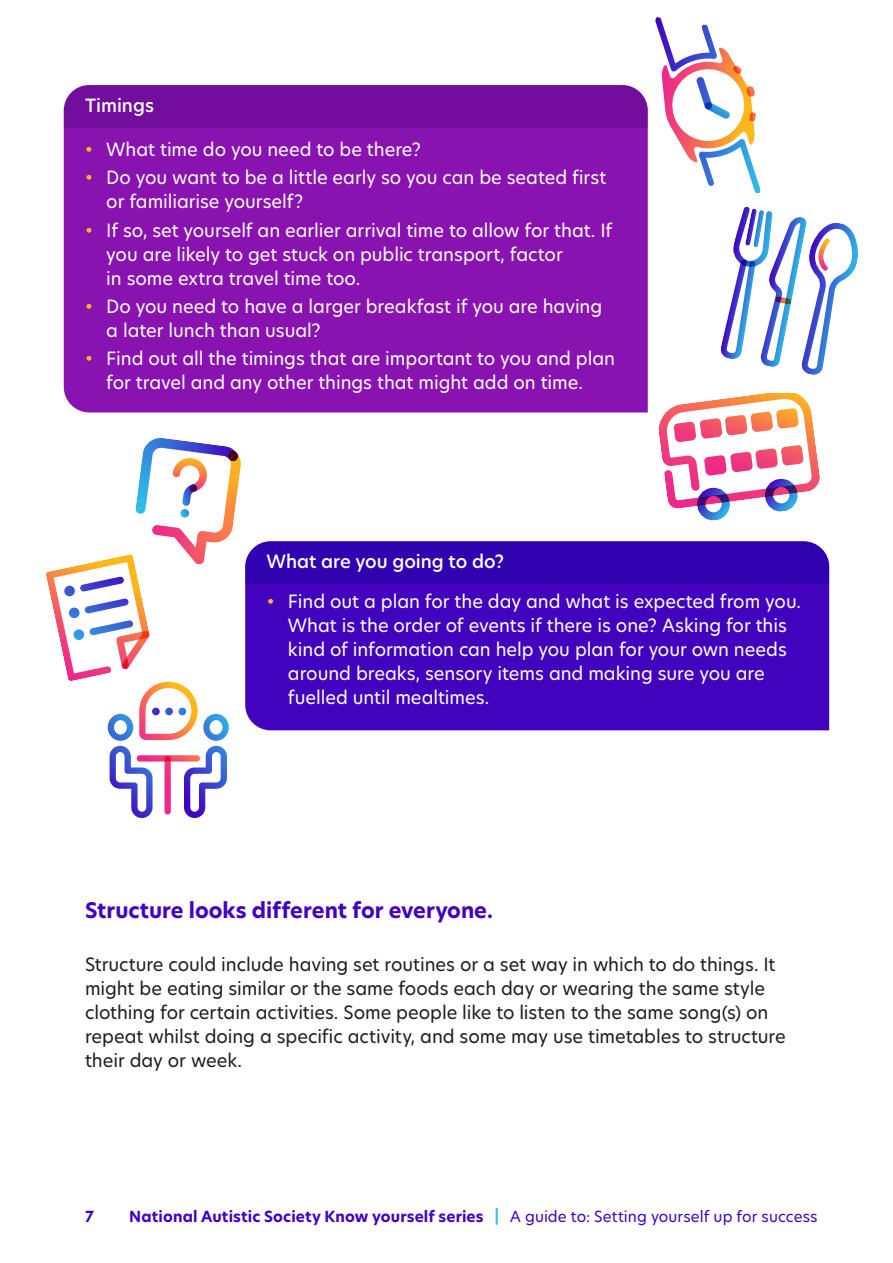
<style>
.page{position:relative;width:893px;height:1263px;background:#fff}
.page>*{position:absolute;margin:0;border:0;box-sizing:border-box;transform-origin:0 0}
.t1{font:700 21px "New Hero";color:#4203bf}
.t2{font:18px/24px "New Hero";letter-spacing:-.005em;color:#fff}
.t3{font:18px/24px "New Hero";letter-spacing:-.005em;color:#1d1d1b}
.t4{font:500 18px "New Hero";color:#fff}
.t5{font:700 15px "New Hero";letter-spacing:.01em;color:#4203bf}
.s1{font-weight:500;color:#ffb81c}
.s2{color:#2dc3e8}
.s3{font-weight:400}
</style>
<div class="page">
<svg style="left:655px;top:17px;width:106px;height:176px"></svg>
<div style="left:64px;top:128px;width:584px;height:284px;background:#8913b0"></div>
<div style="left:64px;top:85px;width:584px;height:43px;background:#730d9d"></div>
<div style="left:245px;top:584px;width:584px;height:146px;background:#4203bf"></div>
<div style="left:245px;top:541px;width:584px;height:43px;background:#3102af"></div>
<svg style="left:659px;top:393px;width:161px;height:128px"></svg>
<svg style="left:722px;top:206px;width:136px;height:169px"></svg>
<svg style="left:46px;top:438px;width:195px;height:380px"></svg>
<p class="t4" style="left:85px;top:93px;width:71px">Timings</p>
<p class="t2" style="left:85px;top:137px;width:337px"><span class="s1">•</span> What time do you need to be there?</p>
<p class="t2" style="left:106px;top:165px;width:502px;text-indent:-21px"><span class="s1">•</span> Do you want to be a little early so you can be seated first or familiarise yourself?</p>
<p class="t2" style="left:106px;top:218px;width:507px;text-indent:-21px"><span class="s1">•</span> If so, set yourself an earlier arrival time to allow for that. If you are likely to get stuck on public transport, factor<br>in some extra travel time too.</p>
<p class="t2" style="left:106px;top:294px;width:497px;text-indent:-21px"><span class="s1">•</span> Do you need to have a larger breakfast if you are having a later lunch than usual?</p>
<p class="t2" style="left:85px;top:346px;width:531px;text-align:center"><span class="s1">•</span> Find out all the timings that are important to you and plan for travel and any other things that might add on time.</p>
<p class="t4" style="left:266px;top:549px;width:239px">What are you going to do?</p>
<p class="t2" style="left:288px;top:589px;width:514px;text-indent:-21px"><span class="s1">•</span> Find out a plan for the day and what is expected from you.<br>What is the order of events if there is one? Asking for this kind of information can help you plan for your own needs around breaks, sensory items and making sure you are fuelled until mealtimes.</p>
<p class="t1" style="left:85px;top:896px;width:409px">Structure looks different for everyone.</p>
<p class="t3" style="left:85px;top:952px;width:702px">Structure could include having set routines or a set way in which to do things. It might be eating similar or the same foods each day or wearing the same style clothing for certain activities. Some people like to listen to the same song(s) on repeat whilst doing a specific activity, and some may use timetables to structure their day or week.</p>
<p class="t5" style="left:85px;top:1206px;width:10px">7</p>
<p class="t5" style="left:129px;top:1207px;width:690px">National Autistic Society Know yourself series <span class="s2">|</span> <span class="s3">A guide to: Setting yourself up for success</span></p>
</div>
